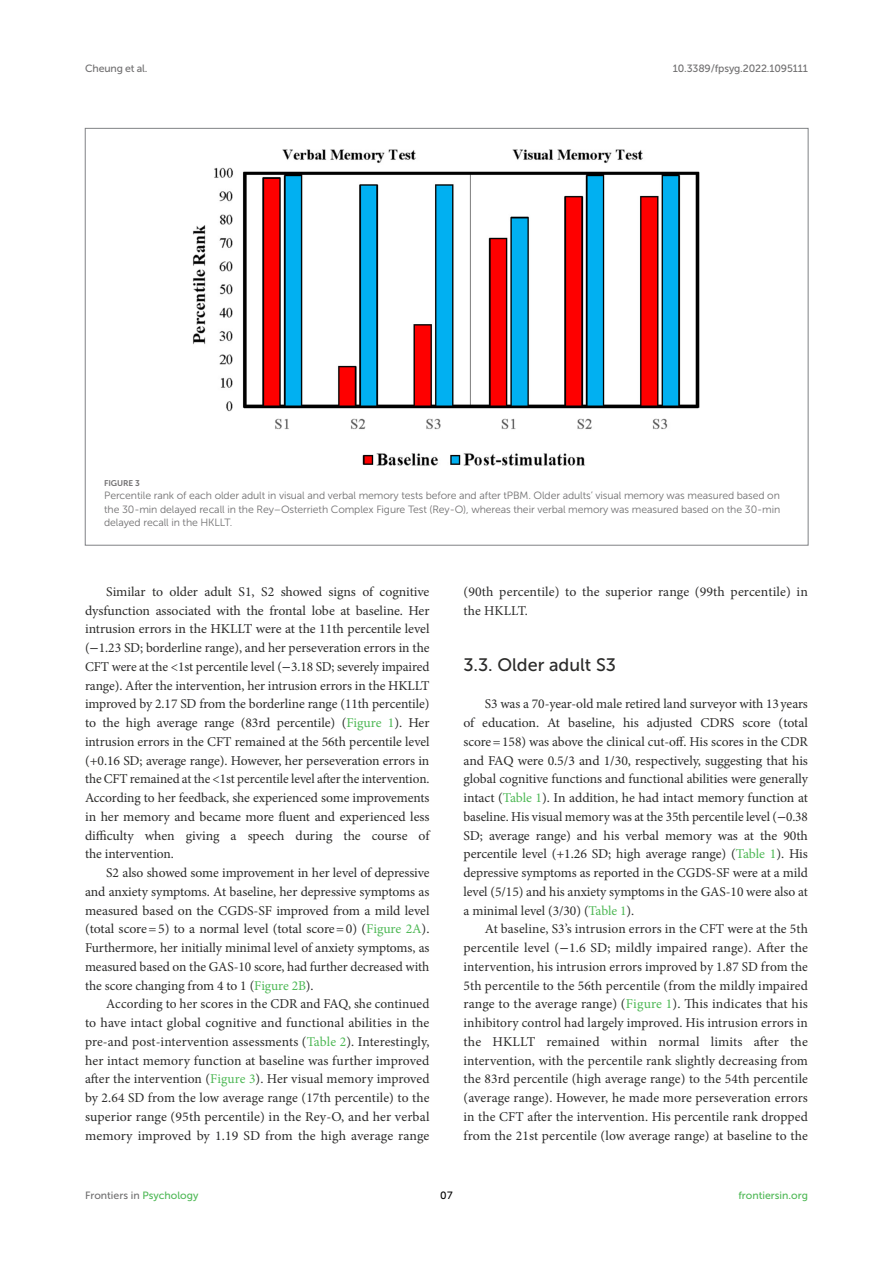
<style>
.page{position:relative;width:893px;height:1263px;background:#fff}
.page>*{position:absolute;margin:0;border:0;box-sizing:border-box;transform-origin:0 0}
.HEAD_2{font:18px "Museo Sans 500";color:#2b2b2a}
.TEXT{font:13.5px/18.8px "Minion Pro";color:#2b2b2a;text-align:justify}
.TEXT_FLUSH{font:13.5px/18.8px "Minion Pro";letter-spacing:-.005em;color:#2b2b2a;text-align:justify}
.FIG_LEG{font:10.5px/13.5px "Museo Sans 300";letter-spacing:-.01em;color:#706f70;text-align:justify}
.t1{font:10.5px "Museo Sans 500";letter-spacing:-.015em;color:#706f70}
.t2{font:10.5px "Museo Sans 500";color:#4eb855}
.t3{font:10.5px "Museo Sans 500";color:#000}
.FIG_HD{font:8.25px "Museo Sans 700";letter-spacing:-.01em;color:#706f70}
.s1{font-family:"STIX General"}
.s2{color:#4eb855}
</style>
<div class="page">
<img style="left:193px;top:149px;width:507px;height:317px">
<p class="t1" style="left:85px;top:63px;width:64px">Cheung et al.</p>
<p class="t1" style="left:673px;top:63px;width:136px">10.3389/fpsyg.2022.1095111</p>
<p class="FIG_HD" style="left:104px;top:478px;width:37px">FIGURE 3</p>
<p class="FIG_LEG" style="left:104px;top:489px;width:678px">Percentile rank of each older adult in visual and verbal memory tests before and after tPBM. Older adults’ visual memory was measured based on the 30-min delayed recall in the Rey–Osterrieth Complex Figure Test (Rey-O), whereas their verbal memory was measured based on the 30-min delayed recall in the HKLLT.</p>
<p class="TEXT" style="left:85px;top:582px;width:346px;text-indent:21px">Similar to older adult S1, S2 showed signs of cognitive dysfunction associated with the frontal lobe at baseline. Her intrusion errors in the HKLLT were at the 11th percentile level (<span class="s1">−</span>1.23 SD; borderline range), and her perseveration errors in the CFT were at the &lt;1st percentile level (<span class="s1">−</span>3.18 SD; severely impaired range). After the intervention, her intrusion errors in the HKLLT improved by 2.17 SD from the borderline range (11th percentile) to the high average range (83rd percentile) (<span class="s2">Figure 1</span>). Her intrusion errors in the CFT remained at the 56th percentile level (+0.16 SD; average range). However, her perseveration errors in the CFT remained at the &lt;1st percentile level after the intervention.<br>According to her feedback, she experienced some improvements in her memory and became more fluent and experienced less difficulty when giving a speech during the course of the intervention.</p>
<p class="TEXT" style="left:85px;top:863px;width:346px;text-indent:21px">S2 also showed some improvement in her level of depressive and anxiety symptoms. At baseline, her depressive symptoms as measured based on the CGDS-SF improved from a mild level (total score=5) to a normal level (total score=0) (<span class="s2">Figure 2A</span>).<br>Furthermore, her initially minimal level of anxiety symptoms, as measured based on the GAS-10 score, had further decreased with the score changing from 4 to 1 (<span class="s2">Figure 2B</span>).</p>
<p class="TEXT" style="left:85px;top:995px;width:346px;text-indent:21px">According to her scores in the CDR and FAQ, she continued to have intact global cognitive and functional abilities in the pre-and post-intervention assessments (<span class="s2">Table 2</span>). Interestingly, her intact memory function at baseline was further improved after the intervention (<span class="s2">Figure 3</span>). Her visual memory improved by 2.64 SD from the low average range (17th percentile) to the superior range (95th percentile) in the Rey-O, and her verbal memory improved by 1.19 SD from the high average range</p>
<p class="TEXT" style="left:463px;top:582px;width:346px">(90th percentile) to the superior range (99th percentile) in the HKLLT.</p>
<p class="HEAD_2" style="left:463px;top:655px;width:154px">3.3. Older adult S3</p>
<p class="TEXT_FLUSH" style="left:463px;top:695px;width:346px;text-indent:21px">S3 was a 70-year-old male retired land surveyor with 13years of education. At baseline, his adjusted CDRS score (total score=158) was above the clinical cut-off. His scores in the CDR and FAQ were 0.5/3 and 1/30, respectively, suggesting that his global cognitive functions and functional abilities were generally intact (<span class="s2">Table 1</span>). In addition, he had intact memory function at baseline. His visual memory was at the 35th percentile level (<span class="s1">−</span>0.38<br>SD; average range) and his verbal memory was at the 90th percentile level (+1.26 SD; high average range) (<span class="s2">Table 1</span>). His depressive symptoms as reported in the CGDS-SF were at a mild level (5/15) and his anxiety symptoms in the GAS-10 were also at a minimal level (3/30) (<span class="s2">Table 1</span>).</p>
<p class="TEXT" style="left:463px;top:920px;width:346px;text-indent:21px">At baseline, S3’s intrusion errors in the CFT were at the 5th percentile level (<span class="s1">−</span>1.6 SD; mildly impaired range). After the intervention, his intrusion errors improved by 1.87 SD from the 5th percentile to the 56th percentile (from the mildly impaired range to the average range) (<span class="s2">Figure 1</span>). This indicates that his inhibitory control had largely improved. His intrusion errors in the HKLLT remained within normal limits after the intervention, with the percentile rank slightly decreasing from the 83rd percentile (high average range) to the 54th percentile (average range). However, he made more perseveration errors in the CFT after the intervention. His percentile rank dropped from the 21st percentile (low average range) at baseline to the</p>
<p class="t1" style="left:85px;top:1190px;width:115px">Frontiers in <span class="s2">Psychology</span></p>
<p class="t3" style="left:440px;top:1190px;width:14px">07</p>
<p class="t2" style="left:738px;top:1190px;width:71px">frontiersin.org</p>
</div>
